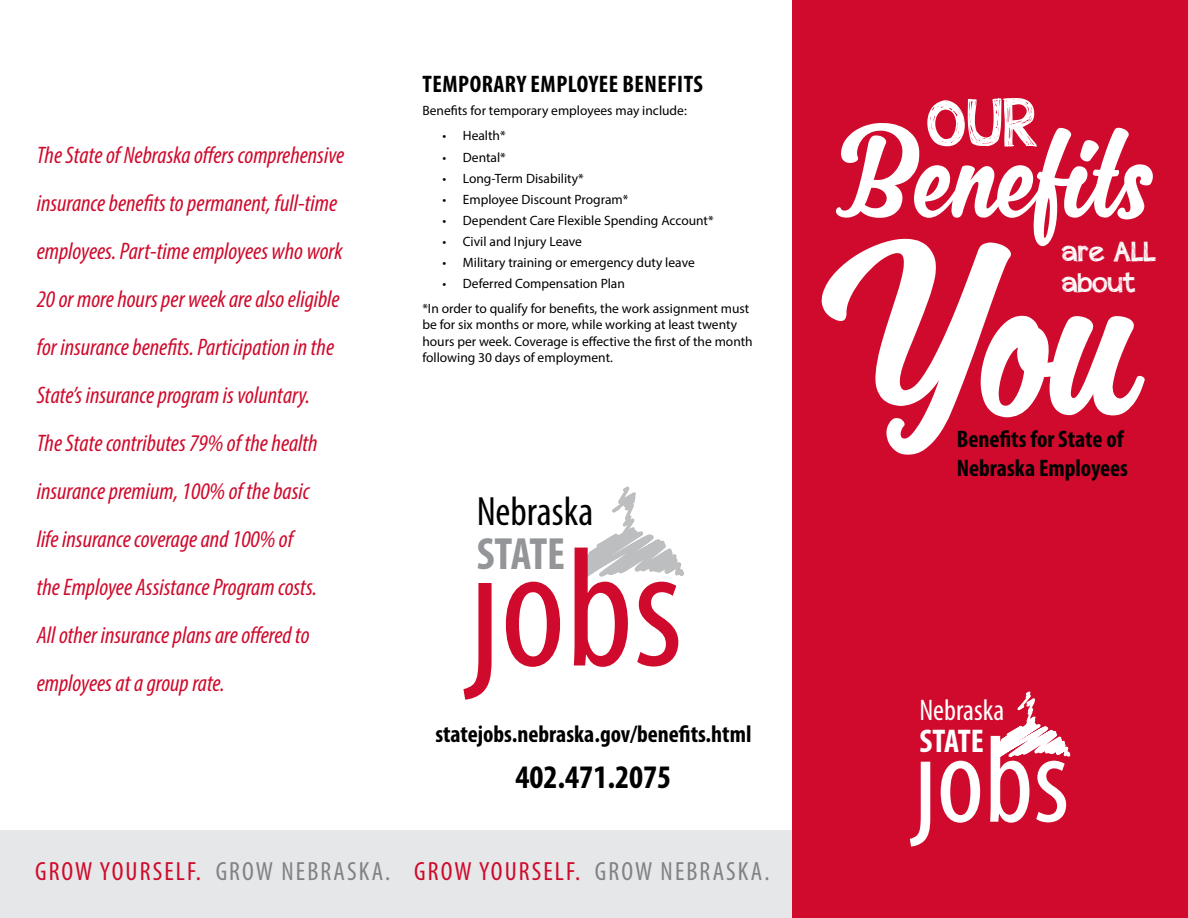
<style>
.page{position:relative;width:1188px;height:918px;background:#fff}
.page>*{position:absolute;margin:0;border:0;box-sizing:border-box;transform-origin:0 0}
.t1{font:235.95px "MJ Zhafira Demo";color:#fff}
.t2{font:124.8px "MJ Zhafira Demo";color:#fff}
.t3{font:68.85px "appleberry";color:#fff}
.t4{font:700 condensed 45.45px "Myriad Pro";letter-spacing:-.015em;color:#939598}
.t5{font:condensed 41.1px "Myriad Pro";color:#000}
.t6{font:700 condensed 33px "Myriad Pro";color:#000}
.t7{font:700 condensed 33px "Myriad Pro";letter-spacing:-.015em;color:#fff}
.t8{font:condensed 29.85px "Myriad Pro";color:#fff}
.t9{font:28.05px/30.3px "appleberry";color:#fff}
.t10{font:condensed 26.4px "Myriad Pro";letter-spacing:.08em;color:#cf0a2c}
.t11{font:italic condensed 24px/48px "Myriad Pro";color:#cf0a2c}
.t12{font:700 condensed 24px/28.8px "Myriad Pro";color:#000}
.t13{font:700 condensed 24px "Myriad Pro";letter-spacing:.02em;color:#000}
.t14{font:13.5px/16.2px "Myriad Pro";color:#000}
.s1{color:#808285}
</style>
<div class="page">
<div style="left:792px;top:0;width:396px;height:918px;background:#cf0a2c"></div>
<svg style="left:463px;top:583px;width:29px;height:117px"></svg>
<svg style="left:506px;top:582px;width:54px;height:85px"></svg>
<svg style="left:574px;top:486px;width:110px;height:181px"></svg>
<svg style="left:910px;top:762px;width:20px;height:84px"></svg>
<svg style="left:941px;top:761px;width:39px;height:62px"></svg>
<svg style="left:990px;top:693px;width:81px;height:130px"></svg>
<div style="left:0;top:831px;width:792px;height:87px;background:#e6e7e8"></div>
<p class="t11" style="left:37px;top:131px;width:309px">The State of Nebraska offers comprehensive insurance benefits to permanent, full-time employees. Part-time employees who work 20 or more hours per week are also eligible for insurance benefits. Participation in the State’s insurance program is voluntary.<br>The State contributes 79% of the health insurance premium, 100% of the basic<br>life insurance coverage and 100% of<br>the Employee Assistance Program costs.<br>All other insurance plans are offered to employees at a group rate.</p>
<p class="t13" style="left:423px;top:69px;width:282px">TEMPORARY EMPLOYEE BENEFITS</p>
<p class="t14" style="left:422px;top:102px;width:266px">Benefits for temporary employees may include:</p>
<p class="t14" style="left:443px;top:128px;width:65px">• Health*</p>
<p class="t14" style="left:443px;top:149px;width:65px">• Dental*</p>
<p class="t14" style="left:443px;top:170px;width:143px">• Long-Term Disability*</p>
<p class="t14" style="left:443px;top:191px;width:187px">• Employee Discount Program*</p>
<p class="t14" style="left:443px;top:212px;width:273px">• Dependent Care Flexible Spending Account*</p>
<p class="t14" style="left:443px;top:233px;width:141px">• Civil and Injury Leave</p>
<p class="t14" style="left:443px;top:254px;width:254px">• Military training or emergency duty leave</p>
<p class="t14" style="left:422px;top:270px;width:328px;line-height:25.3px;text-indent:20px">• Deferred Compensation Plan<br>*In order to qualify for benefits, the work assignment must</p>
<p class="t14" style="left:422px;top:317px;width:332px">be for six months or more, while working at least twenty hours per week. Coverage is effective the first of the month following 30 days of employment.</p>
<h3 class="t5" style="left:477px;top:487px;width:118px">Nebraska</h3>
<h3 class="t4" style="left:477px;top:526px;width:90px">STATE</h3>
<p class="t12" style="left:435px;top:719px;width:318px">statejobs.nebraska.gov/benefits.html</p>
<h3 class="t6" style="left:515px;top:756px;width:157px">402.471.2075</h3>
<p class="t10" style="left:35px;top:855px;width:736px">GROW YOURSELF. <span class="s1">GROW NEBRASKA.</span> GROW YOURSELF. <span class="s1">GROW NEBRASKA.</span></p>
<h3 class="t3" style="left:927px;top:76px;width:112px">OUR</h3>
<h2 class="t2" style="left:835px;top:96px;width:321px">Benefits</h2>
<h1 class="t1" style="left:823px;top:186px;width:324px">You</h1>
<p class="t9" style="left:1062px;top:236px;width:96px">are ALL about</p>
<p class="t12" style="left:957px;top:424px;width:173px">Benefits for State of<br>Nebraska Employees</p>
<p class="t8" style="left:919px;top:692px;width:86px">Nebraska</p>
<h3 class="t7" style="left:919px;top:720px;width:66px">STATE</h3>
</div>
